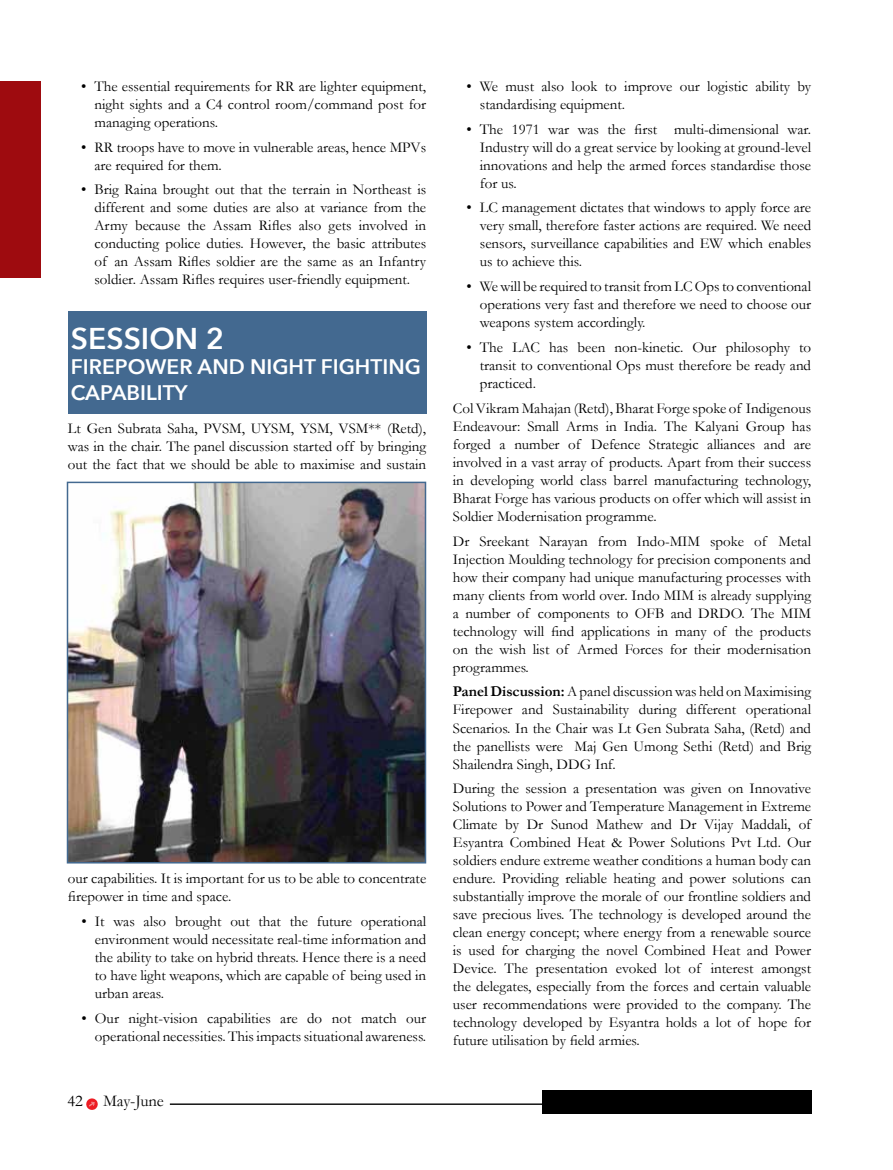
<style>
.page{position:relative;width:893px;height:1170px;background:#fff}
.page>*{position:absolute;margin:0;border:0;box-sizing:border-box;transform-origin:0 0}
.t1{font:600 30px "Avenir Next";color:#fff}
.t2{font:600 21px/25.2px "Avenir Next";color:#fff}
.t3{font:16.5px "Garamond";color:#000}
.t4{font:15px/18px "Garamond";color:#000;text-align:justify}
.s1{font-weight:700}
</style>
<div class="page">
<div style="left:542px;top:1090px;width:270px;height:23px;background:#000"></div>
<hr style="left:170px;top:1103px;width:373px;height:1px;background:#000">
<svg style="left:86px;top:1098px;width:12px;height:12px"></svg>
<div style="left:0;top:81px;width:41px;height:196px;background:#9e0b0f"></div>
<div style="left:68px;top:311px;width:359px;height:103px;background:#436990"></div>
<img style="left:70px;top:484px;width:353px;height:376px">
<div style="left:67px;top:481px;width:359px;height:382px;border:2px solid #436990"></div>
<p class="t4" style="left:94px;top:77px;width:333px;text-indent:-14px">• The essential requirements for RR are lighter equipment, night sights and a C4 control room/command post for managing operations.</p>
<p class="t4" style="left:94px;top:137px;width:333px;text-indent:-14px">• RR troops have to move in vulnerable areas, hence MPVs are required for them.</p>
<p class="t4" style="left:94px;top:180px;width:333px;text-indent:-14px">• Brig Raina brought out that the terrain in Northeast is different and some duties are also at variance from the Army because the Assam Rifles also gets involved in conducting police duties. However, the basic attributes of an Assam Rifles soldier are the same as an Infantry soldier. Assam Rifles requires user-friendly equipment.</p>
<h1 class="t1" style="left:71px;top:320px;width:155px">SESSION 2</h1>
<h2 class="t2" style="left:71px;top:354px;width:351px">FIREPOWER AND NIGHT FIGHTING<br>CAPABILITY</h2>
<p class="t4" style="left:68px;top:418px;width:360px">Lt Gen Subrata Saha, PVSM, UYSM, YSM, VSM** (Retd), was in the chair. The panel discussion started off by bringing out the fact that we should be able to maximise and sustain</p>
<p class="t4" style="left:68px;top:868px;width:360px">our capabilities. It is important for us to be able to concentrate firepower in time and space.</p>
<p class="t4" style="left:95px;top:911px;width:333px;text-indent:-14px">• It was also brought out that the future operational environment would necessitate real-time information and the ability to take on hybrid threats. Hence there is a need to have light weapons, which are capable of being used in urban areas.</p>
<p class="t4" style="left:81px;top:1008px;width:346px;text-align:right">• Our night-vision capabilities are do not match our operational necessities. This impacts situational awareness.</p>
<p class="t3" style="left:68px;top:1089px;width:98px">42 May-June</p>
<p class="t4" style="left:480px;top:77px;width:333px;text-indent:-14px">• We must also look to improve our logistic ability by standardising equipment.</p>
<p class="t4" style="left:480px;top:119px;width:333px;text-indent:-14px">• The 1971 war was the first multi-dimensional war.<br>Industry will do a great service by looking at ground-level innovations and help the armed forces standardise those for us.</p>
<p class="t4" style="left:480px;top:198px;width:333px;text-indent:-14px">• LC management dictates that windows to apply force are very small, therefore faster actions are required. We need sensors, surveillance capabilities and EW which enables us to achieve this.</p>
<p class="t4" style="left:480px;top:277px;width:333px;text-indent:-14px">• We will be required to transit from LC Ops to conventional operations very fast and therefore we need to choose our weapons system accordingly.</p>
<p class="t4" style="left:480px;top:338px;width:333px;text-indent:-14px">• The LAC has been non-kinetic. Our philosophy to transit to conventional Ops must therefore be ready and practiced.</p>
<p class="t4" style="left:453px;top:398px;width:360px">Col Vikram Mahajan (Retd), Bharat Forge spoke of Indigenous Endeavour: Small Arms in India. The Kalyani Group has forged a number of Defence Strategic alliances and are involved in a vast array of products. Apart from their success in developing world class barrel manufacturing technology, Bharat Forge has various products on offer which will assist in Soldier Modernisation programme.</p>
<p class="t4" style="left:453px;top:531px;width:360px">Dr Sreekant Narayan from Indo-MIM spoke of Metal Injection Moulding technology for precision components and how their company had unique manufacturing processes with many clients from world over. Indo MIM is already supplying a number of components to OFB and DRDO. The MIM technology will find applications in many of the products on the wish list of Armed Forces for their modernisation programmes.</p>
<p class="t4" style="left:453px;top:682px;width:360px"><span class="s1">Panel Discussion:</span> A panel discussion was held on Maximising Firepower and Sustainability during different operational Scenarios. In the Chair was Lt Gen Subrata Saha, (Retd) and the panellists were Maj Gen Umong Sethi (Retd) and Brig Shailendra Singh, DDG Inf.</p>
<p class="t4" style="left:453px;top:779px;width:360px">During the session a presentation was given on Innovative Solutions to Power and Temperature Management in Extreme Climate by Dr Sunod Mathew and Dr Vijay Maddali, of Esyantra Combined Heat &amp; Power Solutions Pvt Ltd. Our soldiers endure extreme weather conditions a human body can endure. Providing reliable heating and power solutions can substantially improve the morale of our frontline soldiers and save precious lives. The technology is developed around the clean energy concept; where energy from a renewable source is used for charging the novel Combined Heat and Power Device. The presentation evoked lot of interest amongst the delegates, especially from the forces and certain valuable user recommendations were provided to the company. The technology developed by Esyantra holds a lot of hope for future utilisation by field armies.</p>
</div>
